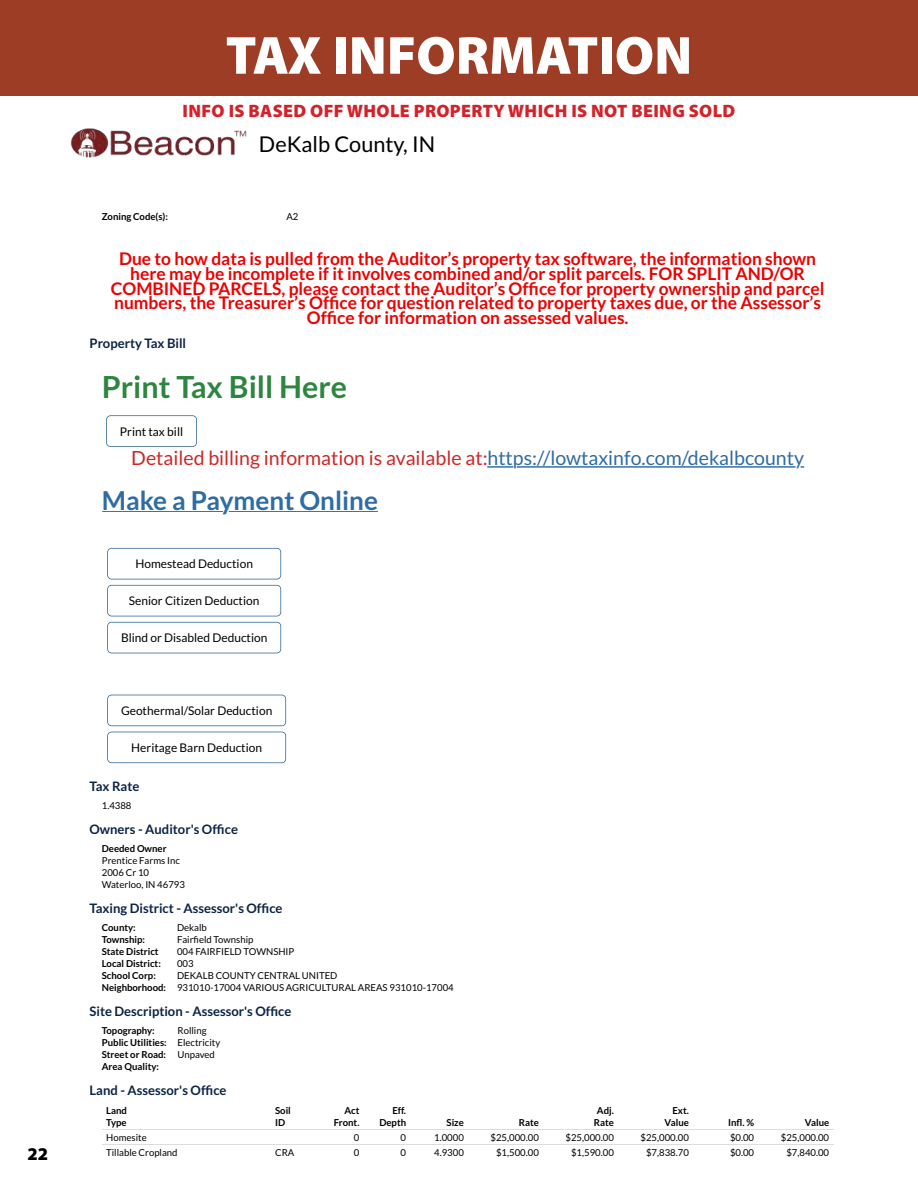
<style>
.page{position:relative;width:918px;height:1188px;background:#fff}
.page>*{position:absolute;margin:0;border:0;box-sizing:border-box;transform-origin:0 0}
.t1{font:900 54px "Myriad Pro";color:#fff}
.t2{font:700 30.45px "Lato";color:#2e8540}
.t3{font:700 26.1px "Lato";color:#2e6ca3}
.t4{font:21.75px "Lato";color:#000}
.t5{font:19.5px "Lato";color:#ce2727}
.t6{font:900 18px "Myriad Pro";letter-spacing:.02em;color:#d2232a}
.t7{font:900 18px "Myriad Pro";color:#000}
.t8{font:700 17.4px/14.7px "Lato";color:#ed0000;text-align:center}
.t9{font:700 13.05px "Lato";color:#0b2345}
.t10{font:12px "Lato";color:#000}
.t11{font:9.6px/12.1px "Lato";color:#000}
.t12{font:700 9.6px/12.1px "Lato";color:#000}
.s1{color:#2e6ca3}
.s2{font-weight:700}
.s3{font-weight:400}
</style>
<div class="page">
<div style="left:0;top:0;width:918px;height:96px;background:#9d3d25"></div>
<img style="left:70px;top:128px;width:177px;height:30px">
<hr style="left:102px;top:1129px;width:732px;height:1px;background:#ddd">
<hr style="left:102px;top:1145px;width:732px;height:1px;background:#ddd">
<svg style="left:106px;top:415px;width:91px;height:32px"></svg>
<hr style="left:487px;top:466px;width:26px;height:2px;background:#2e6ca3">
<hr style="left:517px;top:466px;width:279px;height:2px;background:#2e6ca3">
<hr style="left:102px;top:511px;width:121px;height:1px;background:#2e6ca3">
<hr style="left:229px;top:511px;width:149px;height:1px;background:#2e6ca3">
<svg style="left:107px;top:548px;width:174px;height:31px"></svg>
<svg style="left:107px;top:585px;width:174px;height:31px"></svg>
<svg style="left:107px;top:622px;width:174px;height:31px"></svg>
<svg style="left:107px;top:695px;width:179px;height:31px"></svg>
<svg style="left:107px;top:732px;width:179px;height:31px"></svg>
<p class="t7" style="left:28px;top:1142px;width:22px">22</p>
<h1 class="t1" style="left:226px;top:19px;width:468px">TAX INFORMATION</h1>
<p class="t6" style="left:183px;top:99px;width:554px">INFO IS BASED OFF WHOLE PROPERTY WHICH IS NOT BEING SOLD</p>
<p class="t4" style="left:259px;top:132px;width:178px">DeKalb County, IN</p>
<p class="t12" style="left:102px;top:210px;width:68px">Zoning Code(s):</p>
<p class="t11" style="left:286px;top:210px;width:14px">A2</p>
<p class="t8" style="left:111px;top:251px;width:715px">Due to how data is pulled from the Auditor’s property tax software, the information shown here may be incomplete if it involves combined and/or split parcels. FOR SPLIT AND/OR COMBINED PARCELS, please contact the Auditor’s Office for property ownership and parcel numbers, the Treasurer’s Office for question related to property taxes due, or the Assessor’s Office for information on assessed values.</p>
<p class="t9" style="left:90px;top:336px;width:98px">Property Tax Bill</p>
<h2 class="t2" style="left:102px;top:370px;width:247px">Print Tax Bill Here</h2>
<p class="t10" style="left:120px;top:425px;width:65px">Print tax bill</p>
<p class="t5" style="left:131px;top:447px;width:674px">Detailed billing information is available at:<span class="s1">https://lowtaxinfo.com/dekalbcounty</span></p>
<h3 class="t3" style="left:102px;top:486px;width:278px">Make a Payment Online</h3>
<p class="t10" style="left:135px;top:557px;width:119px">Homestead Deduction</p>
<p class="t10" style="left:129px;top:594px;width:132px">Senior Citizen Deduction</p>
<p class="t10" style="left:121px;top:631px;width:148px">Blind or Disabled Deduction</p>
<p class="t10" style="left:121px;top:704px;width:153px">Geothermal/Solar Deduction</p>
<p class="t10" style="left:131px;top:741px;width:132px">Heritage Barn Deduction</p>
<p class="t9" style="left:90px;top:779px;width:51px">Tax Rate</p>
<p class="t9" style="left:90px;top:821px;width:150px">Owners - Auditor's Office</p>
<p class="t12" style="left:102px;top:842px;width:66px">Deeded Owner</p>
<p class="t11" style="left:102px;top:854px;width:85px">Prentice Farms Inc<br>2006 Cr 10<br>Waterloo, IN 46793</p>
<p class="t9" style="left:90px;top:900px;width:194px">Taxing District - Assessor's Office</p>
<p class="t11" style="left:102px;top:799px;width:31px">1.4388</p>
<p class="t12" style="left:102px;top:921px;width:36px">County:</p>
<p class="t11" style="left:177px;top:921px;width:31px">Dekalb</p>
<p class="t12" style="left:102px;top:933px;width:45px">Township:</p>
<p class="t11" style="left:177px;top:933px;width:78px">Fairfield Township</p>
<p class="t12" style="left:102px;top:945px;width:58px">State District</p>
<p class="t11" style="left:177px;top:945px;width:119px">004 FAIRFIELD TOWNSHIP</p>
<p class="t12" style="left:102px;top:957px;width:61px">Local District:</p>
<p class="t11" style="left:177px;top:957px;width:18px">003</p>
<p class="t12" style="left:102px;top:970px;width:56px">School Corp:</p>
<p class="t11" style="left:102px;top:970px;width:353px;text-indent:75px">DEKALB COUNTY CENTRAL UNITED<br><span class="s2">Neighborhood:</span> 931010-17004 VARIOUS AGRICULTURAL AREAS 931010-17004</p>
<p class="t12" style="left:102px;top:1024px;width:54px">Topography:</p>
<p class="t9" style="left:90px;top:1004px;width:203px">Site Description - Assessor's Office</p>
<p class="t12" style="left:102px;top:1024px;width:120px;text-indent:76px"><span class="s3">Rolling<br></span>Public Utilities: <span class="s3">Electricity<br></span>Street or Road: <span class="s3">Unpaved<br></span>Area Quality:</p>
<p class="t12" style="left:106px;top:1104px;width:22px">Land<br>Type</p>
<p class="t12" style="left:275px;top:1104px;width:17px">Soil<br>ID</p>
<p class="t12" style="left:334px;top:1104px;width:27px;text-align:right">Act<br>Front.</p>
<p class="t12" style="left:379px;top:1104px;width:28px;text-align:right">Eff.<br>Depth</p>
<p class="t9" style="left:90px;top:1083px;width:139px">Land - Assessor's Office</p>
<p class="t12" style="left:447px;top:1117px;width:19px">Size</p>
<p class="t12" style="left:519px;top:1117px;width:22px">Rate</p>
<p class="t12" style="left:594px;top:1104px;width:22px;text-align:center">Adj.<br>Rate</p>
<p class="t12" style="left:665px;top:1104px;width:26px;text-align:right">Ext.<br>Value</p>
<p class="t12" style="left:728px;top:1117px;width:27px">Infl. %</p>
<p class="t12" style="left:805px;top:1117px;width:26px">Value</p>
<p class="t11" style="left:106px;top:1132px;width:42px">Homesite</p>
<p class="t11" style="left:354px;top:1132px;width:7px">0</p>
<p class="t11" style="left:401px;top:1132px;width:7px">0</p>
<p class="t11" style="left:434px;top:1132px;width:31px">1.0000</p>
<p class="t11" style="left:491px;top:1132px;width:50px">$25,000.00</p>
<p class="t11" style="left:566px;top:1132px;width:50px">$25,000.00</p>
<p class="t11" style="left:641px;top:1132px;width:50px">$25,000.00</p>
<p class="t11" style="left:730px;top:1132px;width:26px">$0.00</p>
<p class="t11" style="left:781px;top:1132px;width:50px">$25,000.00</p>
<p class="t11" style="left:106px;top:1147px;width:73px">Tillable Cropland</p>
<p class="t11" style="left:275px;top:1147px;width:21px">CRA</p>
<p class="t11" style="left:354px;top:1147px;width:7px">0</p>
<p class="t11" style="left:401px;top:1147px;width:7px">0</p>
<p class="t11" style="left:434px;top:1147px;width:31px">4.9300</p>
<p class="t11" style="left:496px;top:1147px;width:44px">$1,500.00</p>
<p class="t11" style="left:571px;top:1147px;width:44px">$1,590.00</p>
<p class="t11" style="left:646px;top:1147px;width:44px">$7,838.70</p>
<p class="t11" style="left:730px;top:1147px;width:26px">$0.00</p>
<p class="t11" style="left:786px;top:1147px;width:44px">$7,840.00</p>
</div>
